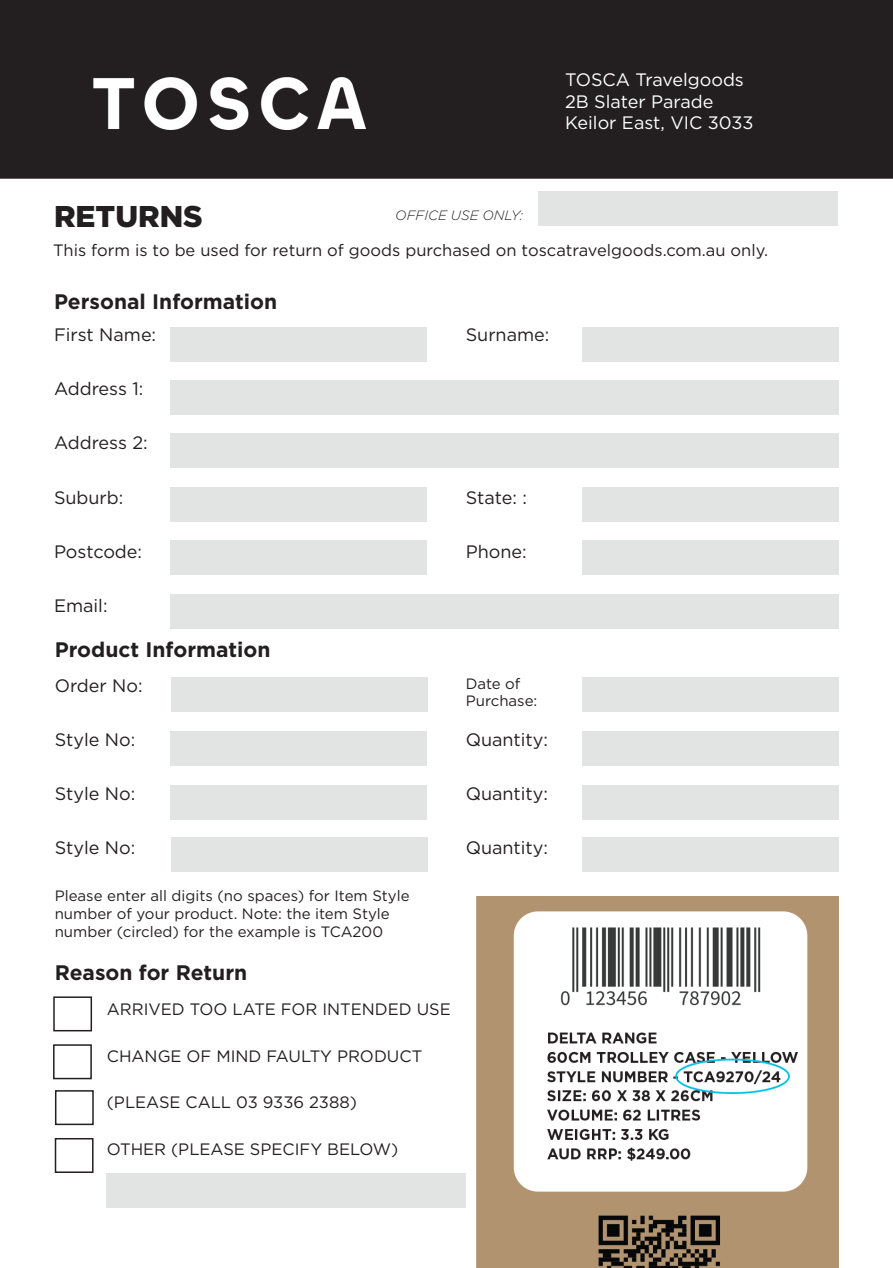
<style>
.page{position:relative;width:893px;height:1268px;background:#fff}
.page>*{position:absolute;margin:0;border:0;box-sizing:border-box;transform-origin:0 0}
.t1{font:900 30px "Gotham";color:#231f20}
.t2{font:700 21px "Gotham";color:#231f20}
.t3{font:18px "Gotham";color:#231f20}
.t4{font:18px "Gotham";color:#fff}
.t5{font:16.5px "Gotham";color:#231f20}
.t6{font:15px/18px "Gotham";color:#231f20}
.t7{font:italic 300 13.5px "Gotham";color:#231f20}
</style>
<div class="page">
<div style="left:1px;top:1px;width:891px;height:177px;background:#231f20"></div>
<div style="left:0;top:0;width:893px;height:179px;border:2px solid #231f20"></div>
<img style="left:94px;top:78px;width:272px;height:51px">
<div style="left:539px;top:191px;width:299px;height:35px;background:#e2e3e3"></div>
<div style="left:170px;top:327px;width:256px;height:35px;background:#e2e3e3"></div>
<div style="left:582px;top:327px;width:256px;height:35px;background:#e2e3e3"></div>
<div style="left:170px;top:380px;width:668px;height:35px;background:#e2e3e3"></div>
<div style="left:170px;top:433px;width:668px;height:35px;background:#e2e3e3"></div>
<div style="left:170px;top:486px;width:256px;height:35px;background:#e2e3e3"></div>
<div style="left:582px;top:486px;width:256px;height:35px;background:#e2e3e3"></div>
<div style="left:170px;top:540px;width:256px;height:35px;background:#e2e3e3"></div>
<div style="left:582px;top:540px;width:256px;height:35px;background:#e2e3e3"></div>
<div style="left:170px;top:594px;width:668px;height:35px;background:#e2e3e3"></div>
<div style="left:171px;top:677px;width:256px;height:35px;background:#e2e3e3"></div>
<div style="left:583px;top:677px;width:256px;height:35px;background:#e2e3e3"></div>
<div style="left:171px;top:836px;width:256px;height:35px;background:#e2e3e3"></div>
<div style="left:583px;top:836px;width:256px;height:35px;background:#e2e3e3"></div>
<div style="left:170px;top:731px;width:256px;height:35px;background:#e2e3e3"></div>
<div style="left:582px;top:731px;width:256px;height:35px;background:#e2e3e3"></div>
<div style="left:170px;top:784px;width:256px;height:35px;background:#e2e3e3"></div>
<div style="left:582px;top:784px;width:256px;height:35px;background:#e2e3e3"></div>
<div style="left:53px;top:996px;width:39px;height:35px;border:2px solid #231f20"></div>
<div style="left:53px;top:1044px;width:39px;height:35px;border:2px solid #231f20"></div>
<div style="left:55px;top:1089px;width:39px;height:35px;border:2px solid #231f20"></div>
<div style="left:55px;top:1137px;width:39px;height:35px;border:2px solid #231f20"></div>
<div style="left:106px;top:1172px;width:360px;height:35px;background:#e2e3e3"></div>
<img style="left:476px;top:896px;width:363px;height:371px">
<p class="t4" style="left:565px;top:68px;width:180px">TOSCA Travelgoods</p>
<p class="t4" style="left:565px;top:90px;width:150px">2B Slater Parade</p>
<p class="t4" style="left:565px;top:111px;width:190px">Keilor East, VIC 3033</p>
<p class="t1" style="left:54px;top:195px;width:150px">RETURNS</p>
<p class="t5" style="left:53px;top:239px;width:716px">This form is to be used for return of goods purchased on toscatravelgoods.com.au only.</p>
<p class="t2" style="left:54px;top:287px;width:225px">Personal Information</p>
<p class="t3" style="left:54px;top:323px;width:104px">First Name:</p>
<p class="t7" style="left:395px;top:207px;width:129px">OFFICE USE ONLY:</p>
<p class="t3" style="left:466px;top:323px;width:85px">Surname:</p>
<p class="t3" style="left:54px;top:377px;width:91px">Address 1:</p>
<p class="t3" style="left:54px;top:431px;width:95px">Address 2:</p>
<p class="t3" style="left:54px;top:485px;width:71px">Suburb:</p>
<p class="t3" style="left:54px;top:539px;width:90px">Postcode:</p>
<p class="t3" style="left:54px;top:593px;width:55px">Email:</p>
<p class="t2" style="left:55px;top:636px;width:217px">Product Information</p>
<p class="t3" style="left:55px;top:673px;width:89px">Order No:</p>
<p class="t3" style="left:55px;top:727px;width:82px">Style No:</p>
<p class="t3" style="left:55px;top:781px;width:82px">Style No:</p>
<p class="t3" style="left:55px;top:835px;width:82px">Style No:</p>
<p class="t6" style="left:55px;top:886px;width:356px">Please enter all digits (no spaces) for Item Style number of your product. Note: the item Style number (circled) for the example is TCA200</p>
<p class="t2" style="left:55px;top:958px;width:194px">Reason for Return</p>
<p class="t5" style="left:107px;top:998px;width:346px">ARRIVED TOO LATE FOR INTENDED USE</p>
<p class="t5" style="left:107px;top:1044px;width:317px">CHANGE OF MIND FAULTY PRODUCT</p>
<p class="t5" style="left:107px;top:1091px;width:252px">(PLEASE CALL 03 9336 2388)</p>
<p class="t5" style="left:107px;top:1137px;width:293px">OTHER (PLEASE SPECIFY BELOW)</p>
<p class="t3" style="left:466px;top:485px;width:63px">State: :</p>
<p class="t3" style="left:466px;top:539px;width:63px">Phone:</p>
<p class="t6" style="left:466px;top:675px;width:73px;line-height:16.5px">Date of<br>Purchase:</p>
<p class="t3" style="left:466px;top:727px;width:84px">Quantity:</p>
<p class="t3" style="left:466px;top:781px;width:84px">Quantity:</p>
<p class="t3" style="left:466px;top:835px;width:84px">Quantity:</p>
</div>
